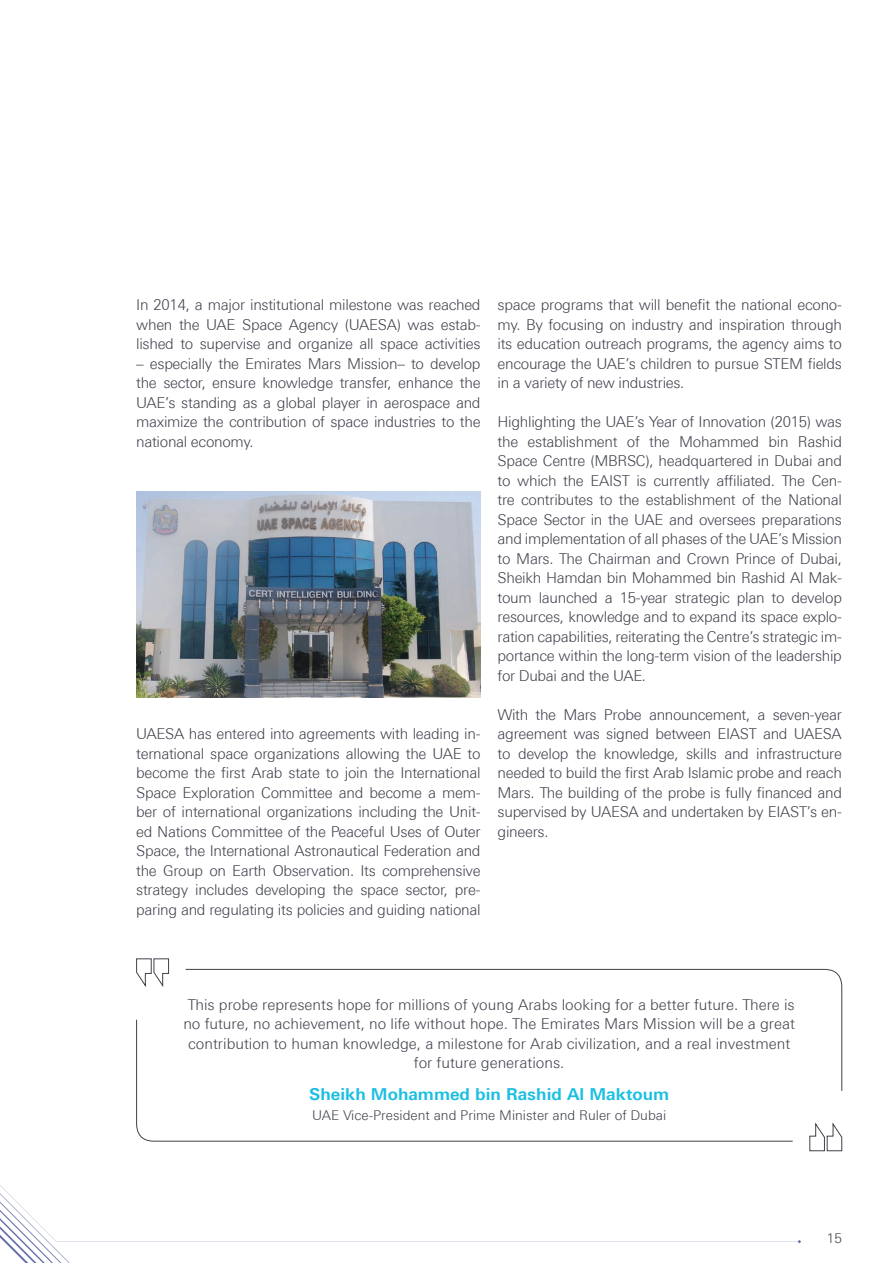
<style>
.page{position:relative;width:893px;height:1263px;background:#fff}
.page>*{position:absolute;margin:0;border:0;box-sizing:border-box;transform-origin:0 0}
.t1{font:700 16.5px "Univers Next Arabic";color:#1cbfe1}
.t2{font:300 15px/19.5px "Univers Next Arabic";letter-spacing:-.02em;color:#40424d;text-align:justify}
.t3{font:300 15px/19.5px "Univers Next Arabic";color:#40424d;text-align:center}
.t4{font:300 13.5px "Univers Next Arabic";color:#40424d}
</style>
<div class="page">
<img style="left:136px;top:491px;width:345px;height:206px">
<svg style="left:136px;top:958px;width:33px;height:29px"></svg>
<svg style="left:809px;top:1122px;width:33px;height:29px"></svg>
<svg style="left:185px;top:969px;width:657px;height:122px"></svg>
<svg style="left:136px;top:1019px;width:657px;height:122px"></svg>
<svg style="left:5px;top:1243px;width:65px;height:20px"></svg>
<svg style="left:0;top:1185px;width:801px;height:58px"></svg>
<p class="t2" style="left:136px;top:295px;width:346px">In 2014, a major institutional milestone was reached when the UAE Space Agency (UAESA) was estab&shy;lished to supervise and organize all space activities</p>
<p class="t2" style="left:136px;top:354px;width:346px">– especially the Emirates Mars Mission– to develop the sector, ensure knowledge transfer, enhance the UAE’s standing as a global player in aerospace and maximize the contribution of space industries to the national economy.</p>
<p class="t2" style="left:136px;top:724px;width:346px">UAESA has entered into agreements with leading in&shy;ternational space organizations allowing the UAE to become the first Arab state to join the International Space Exploration Committee and become a mem&shy;ber of international organizations including the Unit&shy;ed Nations Committee of the Peaceful Uses of Outer Space, the International Astronautical Federation and the Group on Earth Observation. Its comprehensive strategy includes developing the space sector, pre&shy;paring and regulating its policies and guiding national</p>
<p class="t2" style="left:498px;top:295px;width:346px">space programs that will benefit the national econo&shy;my. By focusing on industry and inspiration through its education outreach programs, the agency aims to encourage the UAE’s children to pursue STEM fields in a variety of new industries.</p>
<p class="t2" style="left:498px;top:412px;width:346px">Highlighting the UAE’s Year of Innovation (2015) was the establishment of the Mohammed bin Rashid Space Centre (MBRSC), headquartered in Dubai and to which the EAIST is currently affiliated. The Cen&shy;tre contributes to the establishment of the National Space Sector in the UAE and oversees preparations and implementation of all phases of the UAE’s Mission to Mars. The Chairman and Crown Prince of Dubai, Sheikh Hamdan bin Mohammed bin Rashid Al Mak&shy;toum launched a 15-year strategic plan to develop resources, knowledge and to expand its space explo&shy;ration capabilities, reiterating the Centre’s strategic im&shy;portance within the long-term vision of the leadership for Dubai and the UAE.</p>
<p class="t2" style="left:498px;top:705px;width:346px">With the Mars Probe announcement, a seven-year agreement was signed between EIAST and UAESA to develop the knowledge, skills and infrastructure needed to build the first Arab Islamic probe and reach Mars. The building of the probe is fully financed and supervised by UAESA and undertaken by EIAST’s en&shy;gineers.</p>
<p class="t3" style="left:183px;top:995px;width:613px">This probe represents hope for millions of young Arabs looking for a better future. There is no future, no achievement, no life without hope. The Emirates Mars Mission will be a great contribution to human knowledge, a milestone for Arab civilization, and a real investment for future generations.</p>
<p class="t1" style="left:309px;top:1085px;width:361px">Sheikh Mohammed bin Rashid Al Maktoum</p>
<p class="t4" style="left:312px;top:1107px;width:356px">UAE Vice-President and Prime Minister and Ruler of Dubai</p>
<p class="t4" style="left:827px;top:1231px;width:17px">15</p>
</div>
